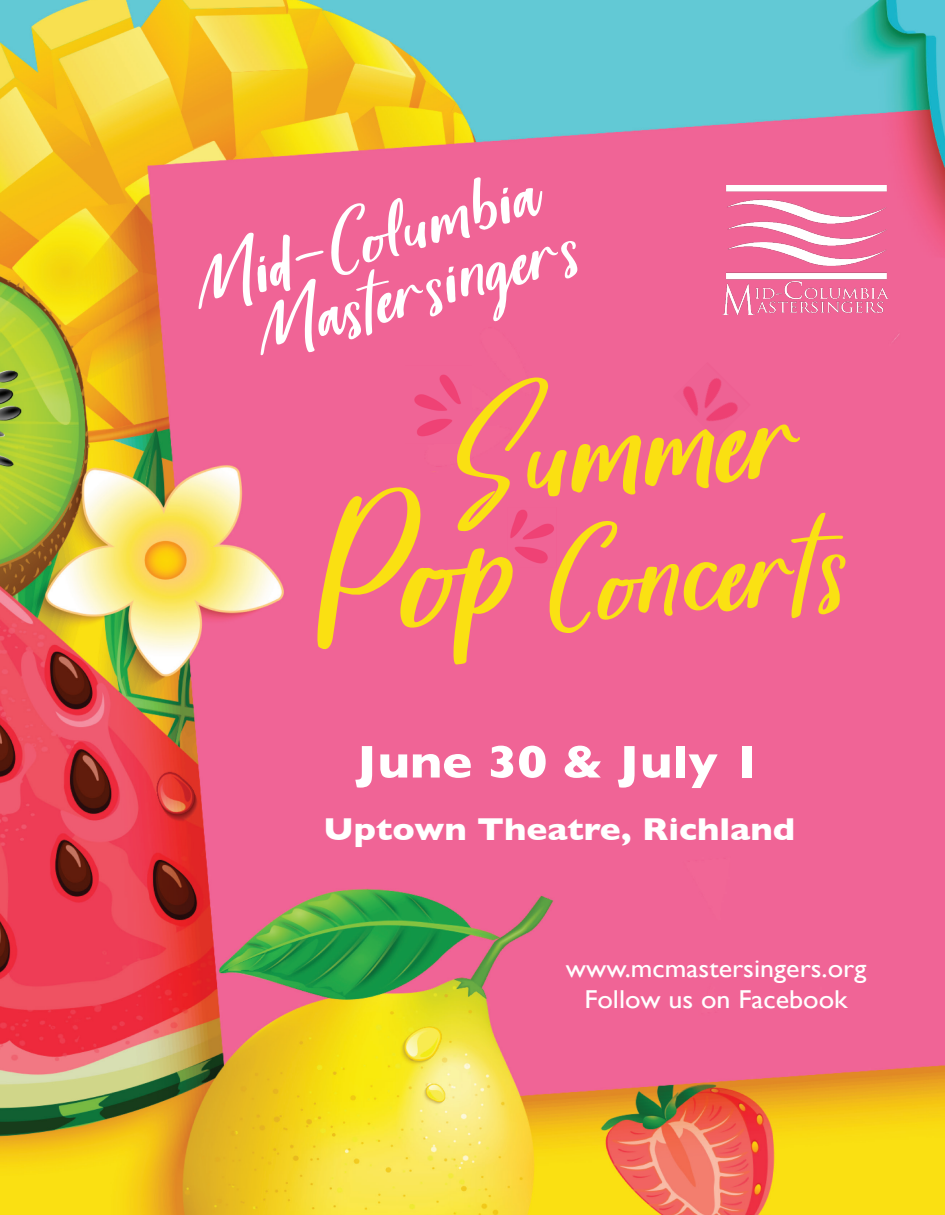
<style>
.page{position:relative;width:945px;height:1215px;background:#fff}
.page>*{position:absolute;margin:0;border:0;box-sizing:border-box;transform-origin:0 0}
.t1{font:271.8px "Harvest Barn DEMO";color:#fae012}
.t2{font:247.35px "Harvest Barn DEMO";color:#fae113}
.t3{font:150.75px "Harvest Barn DEMO";color:#fff;scale:1.07 1}
.t4{font:700 46.5px "Gill Sans";color:#fff;scale:1.09 1}
.t5{font:700 32.25px "Gill Sans";color:#fff;scale:1.09 1}
.t6{font:25.8px "Gill Sans";color:#fff;scale:1.09 1}
</style>
<div class="page">
<img style="left:0;top:0;width:945px;height:1215px">
<img style="left:521px;top:507px;width:36px;height:61px">
<img style="left:406px;top:366px;width:65px;height:78px">
<img style="left:673px;top:362px;width:78px;height:77px">
<img style="left:722px;top:185px;width:166px;height:130px">
<div style="left:304px;top:485px;width:217px;height:179px;background:#f06496"></div>
<p class="t3" style="left:159px;top:175px;width:341px;rotate:-16deg">Mid-Columbia</p>
<p class="t3" style="left:221px;top:221px;width:321px;rotate:-16deg">Mastersingers</p>
<p class="t1" style="left:419px;top:250px;width:371px;rotate:-5deg">Summer</p>
<p class="t2" style="left:527px;top:392px;width:314px;rotate:-5deg">Concerts</p>
<p class="t4" style="left:356px;top:725px;width:374px">June 30 &amp; July 1</p>
<p class="t5" style="left:324px;top:803px;width:434px">Uptown Theatre, Richland</p>
<p class="t6" style="left:566px;top:953px;width:277px">www.mcmastersingers.org</p>
<p class="t6" style="left:585px;top:984px;width:243px">Follow us on Facebook</p>
</div>
